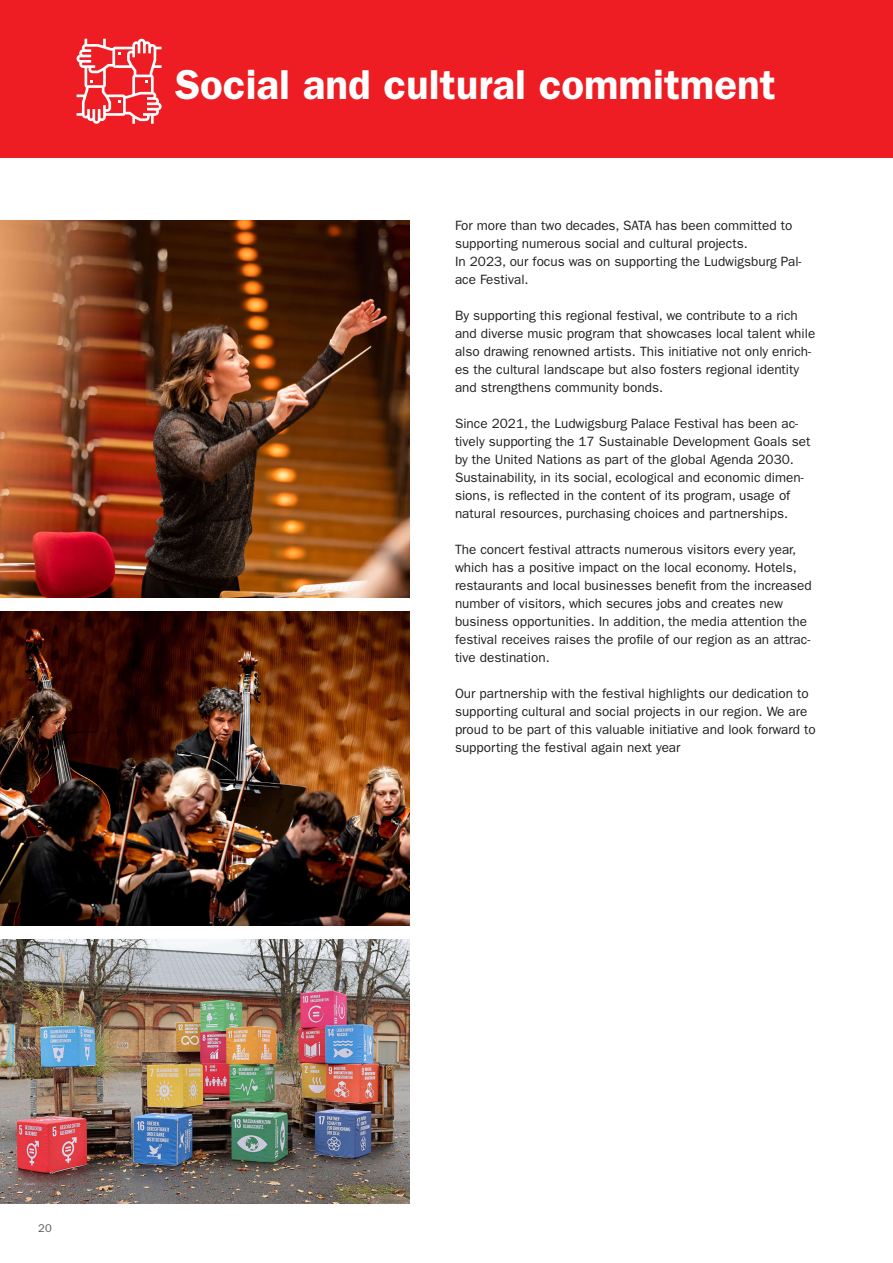
<style>
.page{position:relative;width:893px;height:1263px;background:#fff}
.page>*{position:absolute;margin:0;border:0;box-sizing:border-box;transform-origin:0 0}
.Headline_BIG{font:600 42px "ITC Franklin Gothic Std";color:#fff}
.Fliesstext{font:13.5px/18px "ITC Franklin Gothic Std";color:#231f20}
.t1{font:11.25px "ITC Franklin Gothic Std";color:#57585a}
</style>
<div class="page">
<img style="left:0;top:611px;width:410px;height:315px">
<img style="left:0;top:220px;width:410px;height:378px">
<div style="left:0;top:0;width:893px;height:157px;background:#ee1d23"></div>
<svg style="left:77px;top:39px;width:85px;height:85px"></svg>
<img style="left:0;top:939px;width:410px;height:264px">
<p class="Headline_BIG" style="left:175px;top:60px;width:602px">Social and cultural commitment</p>
<p class="Fliesstext" style="left:455px;top:216px;width:339px">For more than two decades, SATA has been committed to supporting numerous social and cultural projects.</p>
<p class="Fliesstext" style="left:455px;top:252px;width:348px">In 2023, our focus was on supporting the Ludwigsburg Pal&shy;ace Festival.</p>
<p class="Fliesstext" style="left:455px;top:306px;width:362px">By supporting this regional festival, we contribute to a rich and diverse music program that showcases local talent while also drawing renowned artists. This initiative not only enrich&shy;es the cultural landscape but also fosters regional identity and strengthens community bonds.</p>
<p class="Fliesstext" style="left:455px;top:414px;width:357px">Since 2021, the Ludwigsburg Palace Festival has been ac&shy;tively supporting the 17 Sustainable Development Goals set by the United Nations as part of the global Agenda 2030.<br>Sustainability, in its social, ecological and economic dimen&shy;sions, is reflected in the content of its program, usage of natural resources, purchasing choices and partnerships.</p>
<p class="Fliesstext" style="left:455px;top:540px;width:358px">The concert festival attracts numerous visitors every year, which has a positive impact on the local economy. Hotels, restaurants and local businesses benefit from the increased number of visitors, which secures jobs and creates new business opportunities. In addition, the media attention the festival receives raises the profile of our region as an attrac&shy;tive destination.</p>
<p class="Fliesstext" style="left:455px;top:684px;width:362px">Our partnership with the festival highlights our dedication to supporting cultural and social projects in our region. We are proud to be part of this valuable initiative and look forward to supporting the festival again next year</p>
<p class="t1" style="left:38px;top:1222px;width:15px">20</p>
</div>
